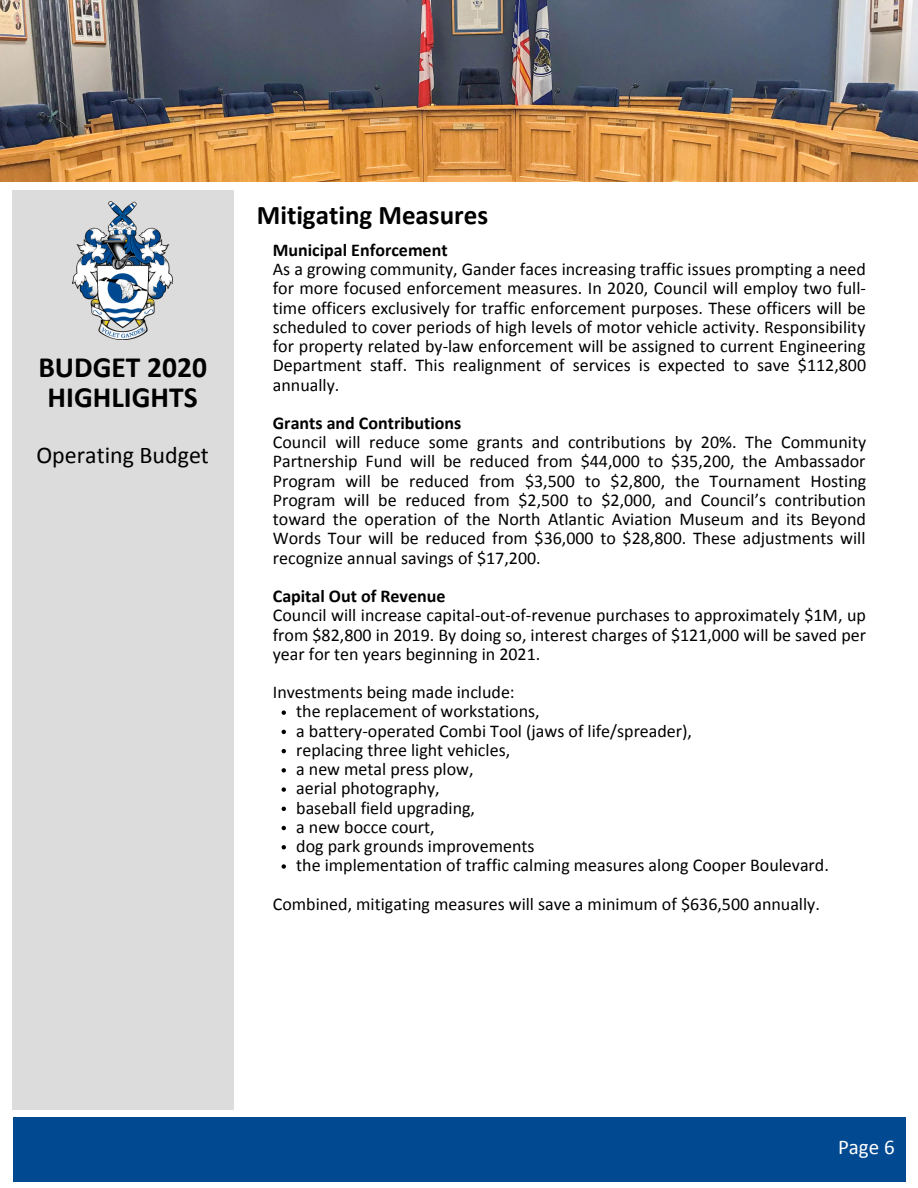
<style>
.page{position:relative;width:918px;height:1188px;background:#fff}
.page>*{position:absolute;margin:0;border:0;box-sizing:border-box;transform-origin:0 0}
.t1{font:700 29.55px/30px "Calibri";color:#000;text-align:center}
.t2{font:700 27px "Calibri";color:#000}
.t3{font:24px "Calibri";color:#000}
.t4{font:21px "Calibri";color:#fff}
.t5{font:18px/19.2px "Calibri";color:#000;text-align:justify}
.t6{font:700 18px "Calibri";color:#000}
</style>
<div class="page">
<img style="left:0;top:0;width:918px;height:181px">
<div style="left:13px;top:191px;width:220px;height:919px;background:#dddcdc"></div>
<img style="left:72px;top:202px;width:101px;height:138px">
<svg style="left:282px;top:710px;width:4px;height:5px"></svg>
<svg style="left:282px;top:730px;width:4px;height:4px"></svg>
<svg style="left:282px;top:749px;width:4px;height:4px"></svg>
<svg style="left:282px;top:768px;width:4px;height:5px"></svg>
<svg style="left:282px;top:787px;width:4px;height:5px"></svg>
<svg style="left:282px;top:807px;width:4px;height:4px"></svg>
<svg style="left:282px;top:826px;width:4px;height:4px"></svg>
<svg style="left:282px;top:845px;width:4px;height:4px"></svg>
<svg style="left:282px;top:864px;width:4px;height:5px"></svg>
<div style="left:13px;top:1117px;width:892px;height:64px;background:#014991"></div>
<h1 class="t1" style="left:38px;top:355px;width:170px">BUDGET 2020<br>HIGHLIGHTS</h1>
<h3 class="t3" style="left:36px;top:445px;width:174px">Operating Budget</h3>
<h2 class="t2" style="left:257px;top:204px;width:233px">Mitigating Measures</h2>
<p class="t6" style="left:273px;top:242px;width:176px">Municipal Enforcement</p>
<p class="t5" style="left:273px;top:261px;width:595px">As a growing community, Gander faces increasing traffic issues prompting a need for more focused enforcement measures. In 2020, Council will employ two full&shy;time officers exclusively for traffic enforcement purposes. These officers will be scheduled to cover periods of high levels of motor vehicle activity. Responsibility for property related by-law enforcement will be assigned to current Engineering Department staff. This realignment of services is expected to save $112,800 annually.</p>
<p class="t6" style="left:273px;top:416px;width:190px">Grants and Contributions</p>
<p class="t5" style="left:273px;top:434px;width:595px">Council will reduce some grants and contributions by 20%. The Community Partnership Fund will be reduced from $44,000 to $35,200, the Ambassador Program will be reduced from $3,500 to $2,800, the Tournament Hosting Program will be reduced from $2,500 to $2,000, and Council’s contribution toward the operation of the North Atlantic Aviation Museum and its Beyond Words Tour will be reduced from $36,000 to $28,800. These adjustments will recognize annual savings of $17,200.</p>
<p class="t6" style="left:273px;top:589px;width:174px">Capital Out of Revenue</p>
<p class="t5" style="left:273px;top:607px;width:595px">Council will increase capital-out-of-revenue purchases to approximately $1M, up from $82,800 in 2019. By doing so, interest charges of $121,000 will be saved per year for ten years beginning in 2021.</p>
<p class="t5" style="left:273px;top:684px;width:243px">Investments being made include:</p>
<p class="t5" style="left:296px;top:703px;width:534px;text-align:left">the replacement of workstations,<br>a battery-operated Combi Tool (jaws of life/spreader),<br>replacing three light vehicles,<br>a new metal press plow,<br>aerial photography,<br>baseball field upgrading,<br>a new bocce court,<br>dog park grounds improvements<br>the implementation of traffic calming measures along Cooper Boulevard.</p>
<p class="t5" style="left:273px;top:896px;width:549px">Combined, mitigating measures will save a minimum of $636,500 annually.</p>
<p class="t4" style="left:838px;top:1139px;width:58px">Page 6</p>
</div>
